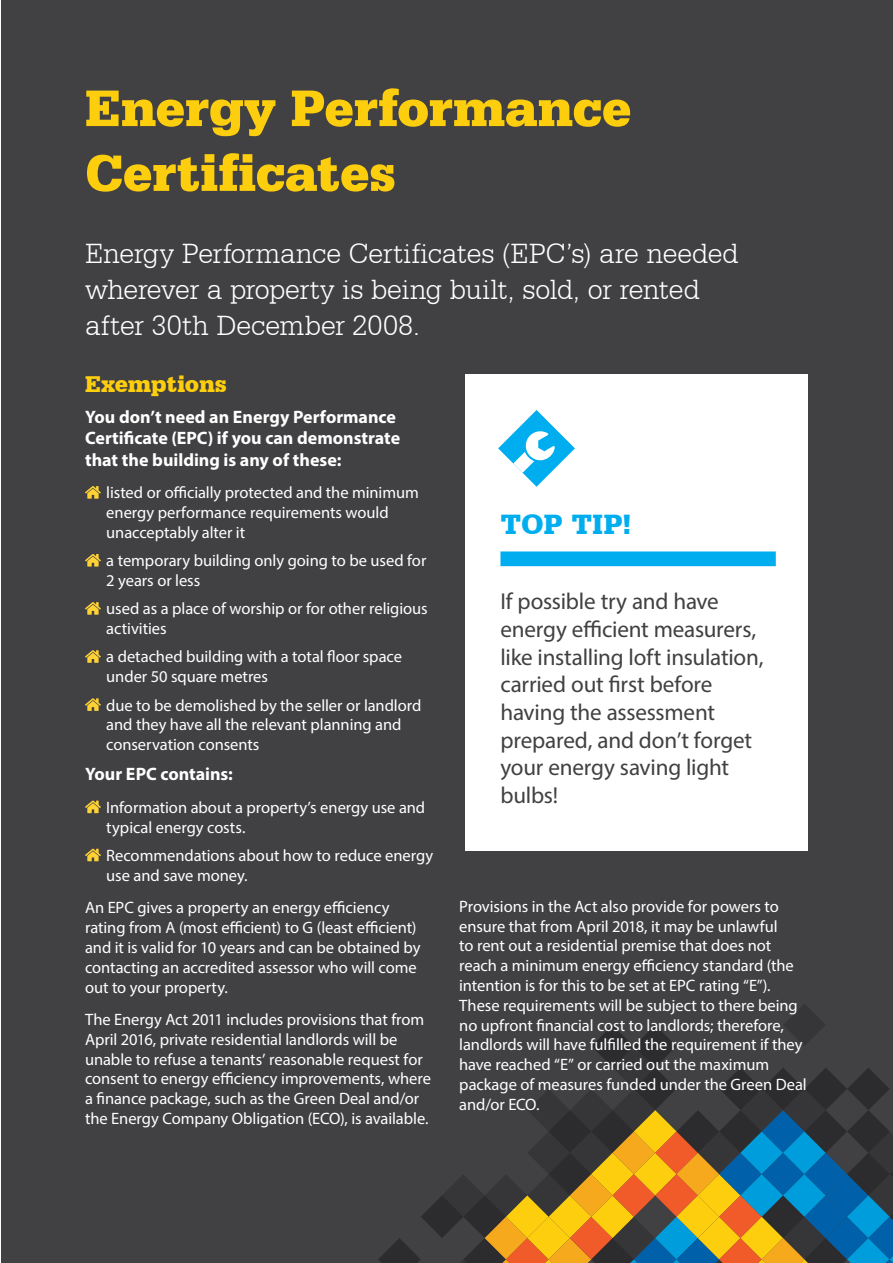
<style>
.page{position:relative;width:893px;height:1263px;background:#fff}
.page>*{position:absolute;margin:0;border:0;box-sizing:border-box;transform-origin:0 0}
.t1{font:900 54px/64.8px "Serifa BT";letter-spacing:-.015em;color:#fdce0d}
.t2{font:300 30px/36px "Serifa BT";letter-spacing:-.005em;color:#fff}
.t3{font:900 29.4px "Serifa BT";letter-spacing:.005em;color:#00aeef}
.t4{font:900 24px "Serifa BT";letter-spacing:-.015em;color:#fdce0d}
.t5{font:23.1px/27.8px "Myriad Pro";letter-spacing:-.01em;color:#414042}
.t6{font:700 18px/21.6px "Myriad Pro";color:#fff}
.t7{font:16.5px/19.8px "Myriad Pro";letter-spacing:-.005em;color:#fff}
</style>
<div class="page">
<div style="left:1px;top:0;width:892px;height:1263px;background:#414042"></div>
<svg style="left:85px;top:486px;width:16px;height:13px"></svg>
<svg style="left:85px;top:554px;width:16px;height:13px"></svg>
<svg style="left:85px;top:602px;width:16px;height:13px"></svg>
<svg style="left:85px;top:650px;width:16px;height:13px"></svg>
<svg style="left:85px;top:698px;width:16px;height:13px"></svg>
<svg style="left:85px;top:800px;width:16px;height:13px"></svg>
<svg style="left:85px;top:849px;width:16px;height:12px"></svg>
<svg style="left:378px;top:1004px;width:515px;height:259px"></svg>
<div style="left:465px;top:374px;width:343px;height:477px;background:#fff"></div>
<div style="left:500px;top:551px;width:276px;height:15px;background:#00aeef"></div>
<svg style="left:498px;top:410px;width:77px;height:77px"></svg>
<h1 class="t1" style="left:85px;top:74px;width:548px">Energy Performance<br>Certificates</h1>
<h2 class="t2" style="left:85px;top:235px;width:655px">Energy Performance Certificates (EPC’s) are needed wherever a property is being built, sold, or rented after 30th December 2008.</h2>
<h3 class="t4" style="left:85px;top:369px;width:143px">Exemptions</h3>
<p class="t6" style="left:85px;top:405px;width:317px">You don’t need an Energy Performance<br>Certificate (EPC) if you can demonstrate that the building is any of these:</p>
<p class="t7" style="left:106px;top:483px;width:314px">listed or officially protected and the minimum energy performance requirements would unacceptably alter it</p>
<p class="t7" style="left:106px;top:550px;width:322px">a temporary building only going to be used for<br>2 years or less</p>
<p class="t7" style="left:106px;top:599px;width:323px">used as a place of worship or for other religious activities</p>
<p class="t7" style="left:106px;top:647px;width:297px">a detached building with a total floor space under 50 square metres</p>
<p class="t7" style="left:106px;top:695px;width:317px">due to be demolished by the seller or landlord and they have all the relevant planning and conservation consents</p>
<p class="t6" style="left:85px;top:763px;width:149px">Your EPC contains:</p>
<p class="t7" style="left:106px;top:797px;width:320px">Information about a property’s energy use and typical energy costs.</p>
<p class="t7" style="left:106px;top:845px;width:328px">Recommendations about how to reduce energy use and save money.</p>
<p class="t7" style="left:85px;top:898px;width:337px">An EPC gives a property an energy efficiency rating from A (most efficient) to G (least efficient) and it is valid for 10 years and can be obtained by contacting an accredited assessor who will come out to your property.</p>
<p class="t7" style="left:85px;top:1009px;width:348px">The Energy Act 2011 includes provisions that from April 2016, private residential landlords will be unable to refuse a tenants’ reasonable request for consent to energy efficiency improvements, where a finance package, such as the Green Deal and/or the Energy Company Obligation (ECO), is available.</p>
<h3 class="t3" style="left:500px;top:505px;width:133px">TOP TIP!</h3>
<h3 class="t5" style="left:500px;top:587px;width:265px">If possible try and have energy efficient measurers, like installing loft insulation, carried out first before having the assessment prepared, and don’t forget your energy saving light bulbs!</h3>
<p class="t7" style="left:459px;top:896px;width:349px">Provisions in the Act also provide for powers to ensure that from April 2018, it may be unlawful<br>to rent out a residential premise that does not reach a minimum energy efficiency standard (the intention is for this to be set at EPC rating “E”).<br>These requirements will be subject to there being no upfront financial cost to landlords; therefore, landlords will have fulfilled the requirement if they have reached “E” or carried out the maximum package of measures funded under the Green Deal and/or ECO.</p>
</div>
